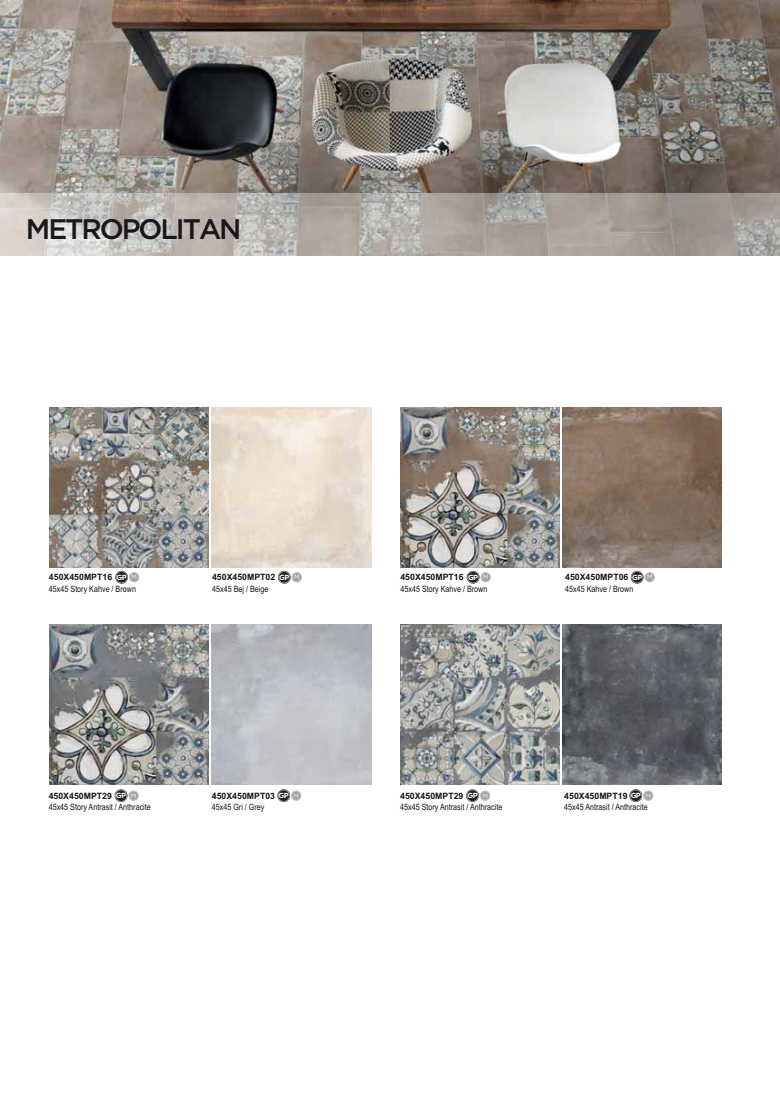
<style>
.page{position:relative;width:780px;height:1097px;background:#fff}
.page>*{position:absolute;margin:0;border:0;box-sizing:border-box;transform-origin:0 0}
.t1{font:500 28.25px "Gotham";letter-spacing:-.075em;color:#18171b}
.t2{font:8.75px/11.2px "Arial Narrow";color:#121617}
.t3{font:7.38px "Gotham TRU Bol";letter-spacing:-.075em;color:#fff}
.s1{font-family:"Arial";font-weight:700}
.s2{font-family:"Gotham TRU Boo";font-size:6.25px}
</style>
<div class="page">
<img style="left:0;top:255px;width:779px;height:548px">
<img style="left:0;top:0;width:779px;height:255px">
<img style="left:0;top:207px;width:1px;height:48px">
<img style="left:400px;top:407px;width:159px;height:160px">
<img style="left:49px;top:407px;width:159px;height:160px">
<img style="left:400px;top:624px;width:159px;height:160px">
<img style="left:49px;top:624px;width:159px;height:160px">
<svg style="left:277px;top:789px;width:24px;height:13px"></svg>
<svg style="left:115px;top:789px;width:24px;height:13px"></svg>
<svg style="left:115px;top:571px;width:24px;height:12px"></svg>
<svg style="left:278px;top:571px;width:24px;height:12px"></svg>
<svg style="left:466px;top:789px;width:24px;height:13px"></svg>
<svg style="left:466px;top:571px;width:24px;height:12px"></svg>
<svg style="left:630px;top:571px;width:24px;height:12px"></svg>
<svg style="left:629px;top:789px;width:24px;height:13px"></svg>
<img style="left:562px;top:407px;width:159px;height:160px">
<img style="left:562px;top:624px;width:159px;height:160px">
<img style="left:211px;top:407px;width:160px;height:160px">
<img style="left:211px;top:624px;width:160px;height:160px">
<p class="t1" style="left:26px;top:219px;width:217px">METROPOLITAN</p>
<p class="t2" style="left:565px;top:571px;width:70px"><span class="s1">450X450MPT06<br></span>45x45 Kahve / Brown</p>
<p class="t2" style="left:212px;top:571px;width:65px"><span class="s1">450X450MPT02<br></span>45x45 Bej / Beige</p>
<p class="t2" style="left:49px;top:571px;width:88px"><span class="s1">450X450MPT16<br></span>45x45 Story Kahve / Brown</p>
<p class="t3" style="left:116px;top:573px;width:22px">GP <span class="s2">M</span></p>
<p class="t3" style="left:279px;top:573px;width:22px">GP <span class="s2">M</span></p>
<p class="t2" style="left:400px;top:571px;width:88px"><span class="s1">450X450MPT16<br></span>45x45 Story Kahve / Brown</p>
<p class="t3" style="left:468px;top:573px;width:22px">GP <span class="s2">M</span></p>
<p class="t3" style="left:632px;top:573px;width:22px">GP <span class="s2">M</span></p>
<p class="t2" style="left:212px;top:790px;width:65px"><span class="s1">450X450MPT03<br></span>45x45 Gri / Grey</p>
<p class="t2" style="left:49px;top:790px;width:104px"><span class="s1">450X450MPT29<br></span>45x45 Story Antrasit / Anthracite</p>
<p class="t3" style="left:116px;top:791px;width:22px">GP <span class="s2">M</span></p>
<p class="t3" style="left:278px;top:791px;width:22px">GP <span class="s2">M</span></p>
<p class="t2" style="left:400px;top:790px;width:104px"><span class="s1">450X450MPT29<br></span>45x45 Story Antrasit / Anthracite</p>
<p class="t3" style="left:467px;top:791px;width:22px">GP <span class="s2">M</span></p>
<p class="t2" style="left:564px;top:790px;width:85px"><span class="s1">450X450MPT19<br></span>45x45 Antrasit / Anthracite</p>
<p class="t3" style="left:630px;top:791px;width:22px">GP <span class="s2">M</span></p>
</div>
